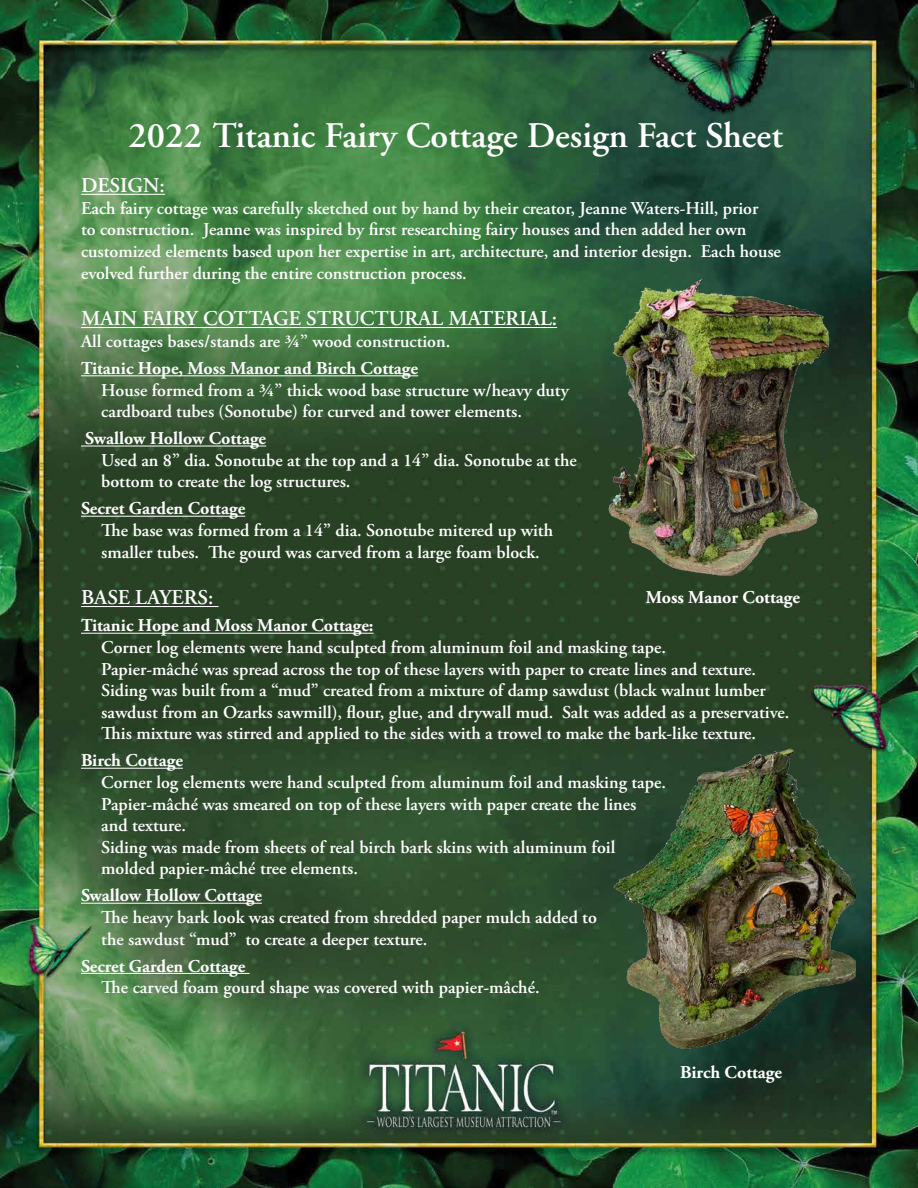
<style>
.page{position:relative;width:918px;height:1188px;background:#fff}
.page>*{position:absolute;margin:0;border:0;box-sizing:border-box;transform-origin:0 0}
.t1{font:600 36px "Adobe Garamond";color:#fff}
.t2{font:600 21px "Adobe Garamond Pro";color:#fff}
.t3{font:600 18px/21.6px "Adobe Garamond Pro";color:#fff}
.t4{font:700 18px "Adobe Garamond Pro";color:#fff}
</style>
<div class="page">
<img style="left:0;top:0;width:918px;height:1188px">
<hr style="left:81px;top:194px;width:84px;height:1px;background:#fff">
<hr style="left:81px;top:327px;width:476px;height:1px;background:#fff">
<hr style="left:81px;top:375px;width:337px;height:1px;background:#fff">
<hr style="left:81px;top:446px;width:185px;height:1px;background:#fff">
<hr style="left:81px;top:516px;width:164px;height:1px;background:#fff">
<hr style="left:81px;top:606px;width:138px;height:1px;background:#fff">
<hr style="left:81px;top:633px;width:293px;height:1px;background:#fff">
<hr style="left:81px;top:768px;width:102px;height:1px;background:#fff">
<hr style="left:81px;top:903px;width:181px;height:1px;background:#fff">
<hr style="left:81px;top:973px;width:169px;height:1px;background:#fff">
<img style="left:593px;top:276px;width:251px;height:303px">
<img style="left:611px;top:741px;width:244px;height:312px">
<h1 class="t1" style="left:129px;top:116px;width:656px">2022 Titanic Fairy Cottage Design Fact Sheet</h1>
<p class="t2" style="left:81px;top:173px;width:85px">DESIGN:</p>
<p class="t3" style="left:81px;top:198px;width:702px">Each fairy cottage was carefully sketched out by hand by their creator, Jeanne Waters-Hill, prior<br>to construction. Jeanne was inspired by first researching fairy houses and then added her own customized elements based upon her expertise in art, architecture, and interior design. Each house evolved further during the entire construction process.</p>
<p class="t2" style="left:81px;top:307px;width:478px">MAIN FAIRY COTTAGE STRUCTURAL MATERIAL:</p>
<p class="t3" style="left:81px;top:331px;width:371px">All cottages bases/stands are ¾” wood construction.</p>
<p class="t4" style="left:81px;top:358px;width:339px">Titanic Hope, Moss Manor and Birch Cottage</p>
<p class="t3" style="left:101px;top:379px;width:469px">House formed from a ¾” thick wood base structure w/heavy duty cardboard tubes (Sonotube) for curved and tower elements.</p>
<p class="t4" style="left:85px;top:428px;width:182px">Swallow Hollow Cottage</p>
<p class="t3" style="left:101px;top:450px;width:477px">Used an 8” dia. Sonotube at the top and a 14” dia. Sonotube at the bottom to create the log structures.</p>
<p class="t4" style="left:81px;top:498px;width:166px">Secret Garden Cottage</p>
<p class="t3" style="left:101px;top:520px;width:453px">The base was formed from a 14” dia. Sonotube mitered up with smaller tubes. The gourd was carved from a large foam block.</p>
<p class="t2" style="left:81px;top:586px;width:134px">BASE LAYERS:</p>
<p class="t4" style="left:81px;top:615px;width:294px">Titanic Hope and Moss Manor Cottage:</p>
<p class="t3" style="left:101px;top:637px;width:690px">Corner log elements were hand sculpted from aluminum foil and masking tape.<br>Papier-mâché was spread across the top of these layers with paper to create lines and texture.<br>Siding was built from a “mud” created from a mixture of damp sawdust (black walnut lumber sawdust from an Ozarks sawmill), flour, glue, and drywall mud. Salt was added as a preservative.<br>This mixture was stirred and applied to the sides with a trowel to make the bark-like texture.</p>
<p class="t4" style="left:81px;top:750px;width:103px">Birch Cottage</p>
<p class="t3" style="left:101px;top:772px;width:566px">Corner log elements were hand sculpted from aluminum foil and masking tape.<br>Papier-mâché was smeared on top of these layers with paper create the lines and texture.<br>Siding was made from sheets of real birch bark skins with aluminum foil molded papier-mâché tree elements.</p>
<p class="t4" style="left:81px;top:885px;width:182px">Swallow Hollow Cottage</p>
<p class="t3" style="left:101px;top:907px;width:497px">The heavy bark look was created from shredded paper mulch added to the sawdust “mud” to create a deeper texture.</p>
<p class="t4" style="left:81px;top:955px;width:166px">Secret Garden Cottage</p>
<p class="t3" style="left:101px;top:977px;width:440px">The carved foam gourd shape was covered with papier-mâché.</p>
<p class="t4" style="left:646px;top:586px;width:156px">Moss Manor Cottage</p>
<p class="t4" style="left:680px;top:1062px;width:103px">Birch Cottage</p>
</div>
